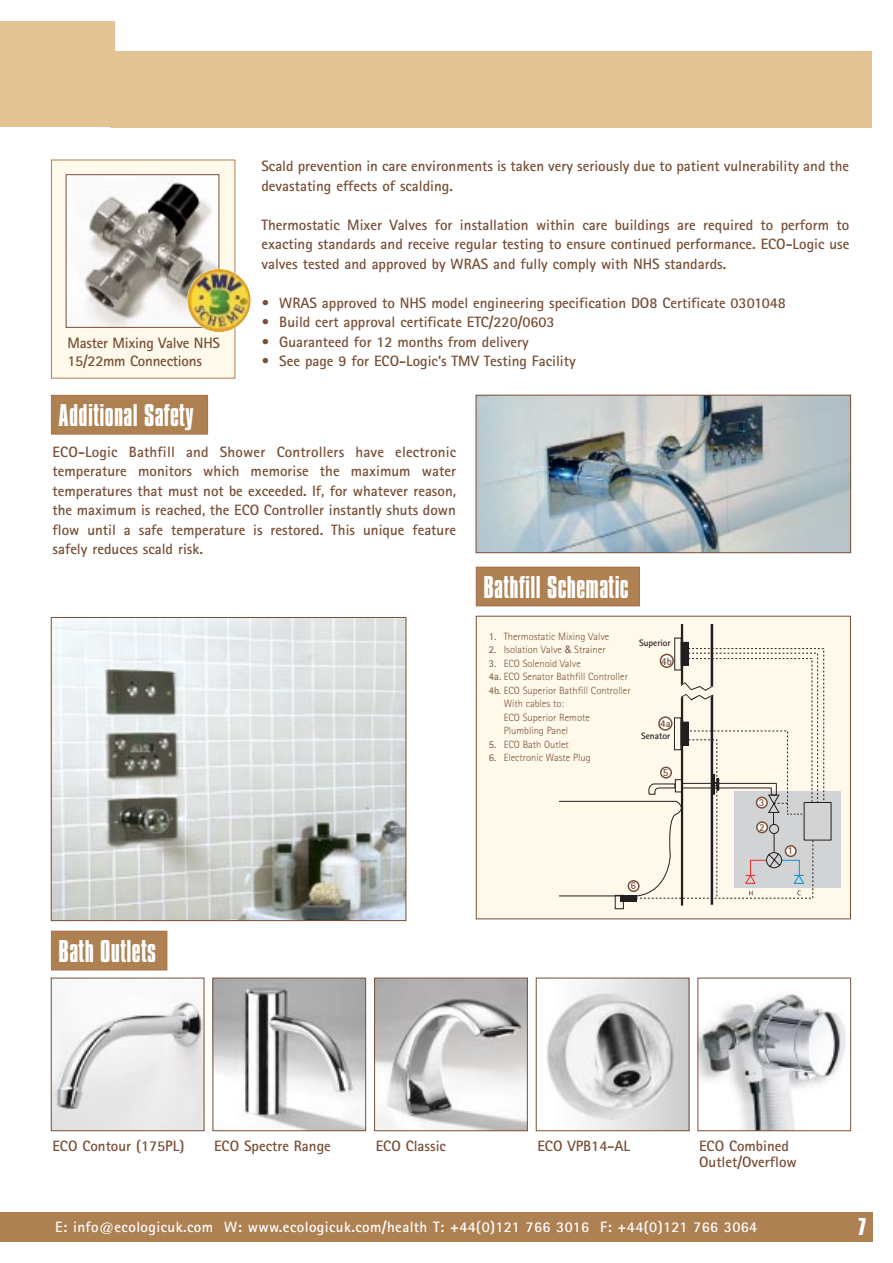
<style>
.page{position:relative;width:893px;height:1263px;background:#fff}
.page>*{position:absolute;margin:0;border:0;box-sizing:border-box;transform-origin:0 0}
.t1{font:27px "Compacta BT";letter-spacing:.01em;color:#fff}
.t2{font:700 21px "Compacta BT";color:#fff}
.t3{font:700 15px/19.5px "Rotis Sans Serif";color:#784f37}
.t4{font:700 15px "Rotis Sans Serif";letter-spacing:.025em;color:#fff}
.t5{font:300 10.5px "Rotis Sans Serif";color:#784f37}
.t6{font:700 10.5px "Rotis Sans Serif";color:#784f37}
.t7{font:700 9.3px "Rotis Sans Serif";color:#231f20}
.s1{font-weight:400}
.s2{font-family:"Helvetica Neue";font-weight:400}
</style>
<div class="page">
<div style="left:476px;top:616px;width:374px;height:303px;background:#fef9ea"></div>
<div style="left:476px;top:616px;width:374px;height:303px;border:1px solid #784f37"></div>
<div style="left:0;top:21px;width:115px;height:106px;background:#e3c393"></div>
<div style="left:111px;top:51px;width:761px;height:76px;background:#e3c393"></div>
<div style="left:0;top:1212px;width:872px;height:30px;background:#ae8153"></div>
<div style="left:734px;top:791px;width:106px;height:96px;background:#d1d3d4"></div>
<div style="left:614px;top:895px;width:9px;height:14px;border:1px solid #231f20"></div>
<svg style="left:813px;top:648px;width:11px;height:251px"></svg>
<img style="left:53px;top:619px;width:351px;height:300px">
<div style="left:51px;top:617px;width:355px;height:304px;border:1px solid #784f37"></div>
<div style="left:51px;top:160px;width:184px;height:218px;background:#fef9ea"></div>
<div style="left:51px;top:160px;width:184px;height:219px;border:1px solid #ae8153"></div>
<img style="left:68px;top:176px;width:149px;height:150px">
<div style="left:66px;top:174px;width:153px;height:154px;border:1px solid #784f37"></div>
<img style="left:53px;top:1001px;width:149px;height:128px">
<div style="left:51px;top:978px;width:153px;height:153px;border:1px solid #784f37"></div>
<img style="left:215px;top:980px;width:149px;height:149px">
<div style="left:213px;top:978px;width:153px;height:153px;border:1px solid #784f37"></div>
<img style="left:376px;top:980px;width:149px;height:149px">
<div style="left:374px;top:978px;width:153px;height:153px;border:1px solid #784f37"></div>
<img style="left:547px;top:980px;width:140px;height:149px">
<div style="left:536px;top:978px;width:153px;height:153px;border:1px solid #784f37"></div>
<img style="left:699px;top:994px;width:146px;height:135px">
<div style="left:51px;top:931px;width:116px;height:39px;background:#ae8153"></div>
<div style="left:51px;top:931px;width:116px;height:39px;border:1px solid #ab7154"></div>
<img style="left:478px;top:397px;width:370px;height:154px">
<div style="left:476px;top:395px;width:374px;height:158px;border:1px solid #784f37"></div>
<div style="left:476px;top:567px;width:163px;height:39px;background:#ae8153"></div>
<div style="left:476px;top:567px;width:164px;height:39px;border:1px solid #ab7154"></div>
<img style="left:187px;top:269px;width:64px;height:63px;border-radius:50%">
<svg style="left:560px;top:624px;width:253px;height:282px"></svg>
<div style="left:51px;top:395px;width:156px;height:39px;background:#ae8153"></div>
<div style="left:51px;top:395px;width:157px;height:40px;border:1px solid #ab7154"></div>
<p class="t3" style="left:67px;top:335px;width:154px;line-height:18px">Master Mixing Valve NHS<br>15/22mm Connections</p>
<h1 class="t1" style="left:59px;top:404px;width:136px">Additional Safety</h1>
<p class="t3" style="left:261px;top:158px;width:589px">Scald prevention in care environments is taken very seriously due to patient vulnerability and the devastating effects of scalding.</p>
<p class="t3" style="left:261px;top:217px;width:589px;text-align:justify">Thermostatic Mixer Valves for installation within care buildings are required to perform to exacting standards and receive regular testing to ensure continued performance. ECO-Logic use valves tested and approved by WRAS and fully comply with NHS standards.</p>
<p class="t3" style="left:261px;top:295px;width:526px">• WRAS approved to NHS model engineering specification DO8 Certificate 0301048</p>
<p class="t3" style="left:261px;top:314px;width:295px">• Build cert approval certificate ETC/220/0603</p>
<p class="t3" style="left:261px;top:334px;width:269px">• Guaranteed for 12 months from delivery</p>
<p class="t3" style="left:261px;top:353px;width:316px">• See page 9 for ECO-Logic’s TMV Testing Facility</p>
<p class="t3" style="left:53px;top:443px;width:405px;text-align:justify">ECO-Logic Bathfill and Shower Controllers have electronic temperature monitors which memorise the maximum water temperatures that must not be exceeded. If, for whatever reason, the maximum is reached, the ECO Controller instantly shuts down flow until a safe temperature is restored. This unique feature safely reduces scald risk.</p>
<h1 class="t1" style="left:483px;top:575px;width:147px">Bathfill Schematic</h1>
<p class="t5" style="left:489px;top:633px;width:122px"><span class="s1">1.</span> Thermostatic Mixing Valve</p>
<p class="t5" style="left:489px;top:646px;width:118px"><span class="s1">2.</span> Isolation Valve <span class="s2">&amp;</span> Strainer</p>
<p class="t5" style="left:489px;top:660px;width:93px"><span class="s1">3.</span> ECO Solenoid Valve</p>
<p class="t5" style="left:489px;top:673px;width:141px"><span class="s1">4a.</span> ECO Senator Bathfill Controller</p>
<p class="t5" style="left:489px;top:687px;width:143px"><span class="s1">4b.</span> ECO Superior Bathfill Controller</p>
<p class="t5" style="left:504px;top:700px;width:62px">With cables to:</p>
<p class="t5" style="left:504px;top:714px;width:88px">ECO Superior Remote</p>
<p class="t5" style="left:504px;top:727px;width:66px">Plumbling Panel</p>
<p class="t5" style="left:489px;top:741px;width:81px"><span class="s1">5.</span> ECO Bath Outlet</p>
<p class="t5" style="left:489px;top:754px;width:103px"><span class="s1">6.</span> Electronic Waste Plug</p>
<p class="t7" style="left:639px;top:640px;width:33px">Superior</p>
<p class="t6" style="left:661px;top:657px;width:12px">4b</p>
<p class="t6" style="left:660px;top:719px;width:12px">4a</p>
<p class="t7" style="left:641px;top:733px;width:31px">Senator</p>
<p class="t6" style="left:663px;top:769px;width:7px">5</p>
<h1 class="t1" style="left:59px;top:940px;width:99px">Bath Outlets</h1>
<p class="t6" style="left:630px;top:882px;width:7px">6</p>
<p class="t6" style="left:758px;top:799px;width:7px">3</p>
<p class="t6" style="left:759px;top:823px;width:7px">2</p>
<p class="t6" style="left:787px;top:847px;width:7px">1</p>
<p class="t3" style="left:52px;top:1138px;width:133px">ECO Contour (175PL)</p>
<p class="t3" style="left:214px;top:1138px;width:118px">ECO Spectre Range</p>
<p class="t3" style="left:376px;top:1138px;width:72px">ECO Classic</p>
<p class="t3" style="left:537px;top:1138px;width:94px">ECO VPB14-AL</p>
<p class="t3" style="left:699px;top:1140px;width:99px;line-height:15.8px">ECO Combined<br>Outlet/Overflow</p>
<p class="t4" style="left:55px;top:1222px;width:703px">E: info@ecologicuk.com W: www.ecologicuk.com/health T: +44(0)121 766 3016 F: +44(0)121 766 3064</p>
<h2 class="t2" style="left:858px;top:1218px;width:9px">7</h2>
</div>
